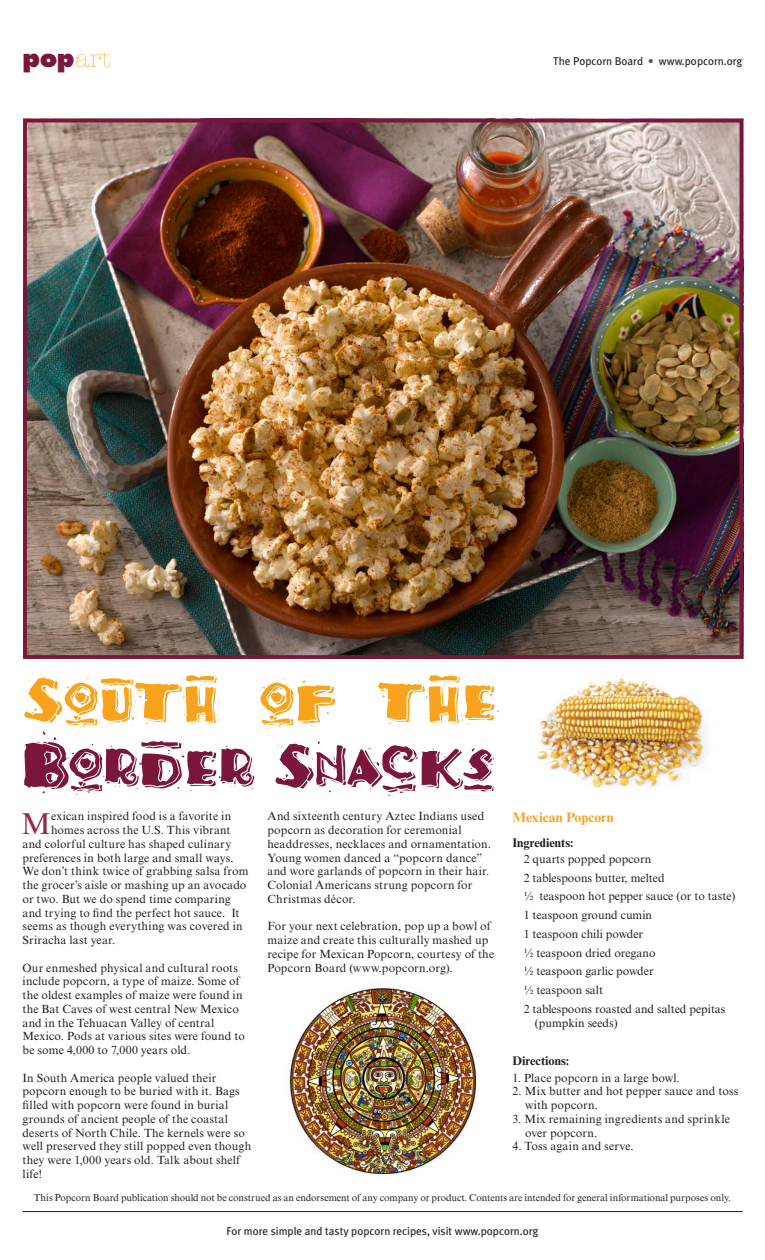
<style>
.page{position:relative;width:765px;height:1260px;background:#fff}
.page>*{position:absolute;margin:0;border:0;box-sizing:border-box;transform-origin:0 0}
.t1{font:54.88px "Taco Modern";letter-spacing:-.02em;color:#7a163c}
.t2{font:54.88px "Taco Modern";color:#f9a21c}
.t3{font:30.25px "Times New Roman MT Std";color:#8f2c47}
.t4{font:300 24.75px "American Typewriter Std";color:#fbb24c}
.t5{font:700 13.75px "Times New Roman MT Std";color:#f9a21c}
.t6{font:700 12.5px "Times New Roman MT Std";color:#231f20}
.t7{font:11.88px/13.8px "Times New Roman MT Std";letter-spacing:.015em;color:#231f20}
.t8{font:11.25px "Meta Plus";color:#231f20}
.t9{font:10px "Times New Roman MT Std";letter-spacing:-.005em;color:#231f20}
.s1{font-family:"Futura Std";font-weight:800;color:#7a163c}
.s2{font-family:"Futura Std";font-weight:800;color:#7a183d}
.s3{color:#674e3f}
</style>
<div class="page">
<hr style="left:22px;top:1211px;width:720px;height:1px;background:#231f20">
<img style="left:536px;top:677px;width:173px;height:111px">
<img style="left:288px;top:987px;width:189px;height:188px">
<img style="left:28px;top:124px;width:710px;height:530px">
<div style="left:23px;top:119px;width:720px;height:540px;border:4px solid #7a163c"></div>
<h3 class="t4" style="left:22px;top:45px;width:90px"><span class="s1">po</span><span class="s2">p</span>art</h3>
<p class="t8" style="left:553px;top:55px;width:191px">The Popcorn Board <span class="s3">•</span> www.popcorn.org</p>
<h1 class="t2" style="left:23px;top:660px;width:475px">South of the</h1>
<h1 class="t1" style="left:23px;top:726px;width:475px">Border Snacks</h1>
<p class="t7" style="left:268px;top:810px;width:225px">And sixteenth century Aztec Indians used popcorn as decoration for ceremonial headdresses, necklaces and ornamentation.<br>Young women danced a “popcorn dance” and wore garlands of popcorn in their hair.<br>Colonial Americans strung popcorn for Christmas décor.</p>
<p class="t7" style="left:268px;top:920px;width:228px">For your next celebration, pop up a bowl of maize and create this culturally mashed up recipe for Mexican Popcorn, courtesy of the Popcorn Board (www.popcorn.org).</p>
<h2 class="t3" style="left:21px;top:806px;width:31px">M</h2>
<p class="t7" style="left:51px;top:810px;width:182px">exican inspired food is a favorite in</p>
<p class="t5" style="left:512px;top:809px;width:103px">Mexican Popcorn</p>
<p class="t6" style="left:512px;top:835px;width:63px">Ingredients:</p>
<p class="t7" style="left:524px;top:850px;width:213px;line-height:18.8px">2 quarts popped popcorn<br>2 tablespoons butter, melted<br>½ teaspoon hot pepper sauce (or to taste)<br>1 teaspoon ground cumin<br>1 teaspoon chili powder<br>½ teaspoon dried oregano<br>½ teaspoon garlic powder<br>½ teaspoon salt<br>2 tablespoons roasted and salted pepitas</p>
<p class="t7" style="left:535px;top:1016px;width:84px">(pumpkin seeds)</p>
<p class="t6" style="left:512px;top:1054px;width:58px">Directions:</p>
<p class="t7" style="left:512px;top:1071px;width:169px">1. Place popcorn in a large bowl.</p>
<p class="t7" style="left:525px;top:1085px;width:215px;text-indent:-13px">2. Mix butter and hot pepper sauce and toss with popcorn.</p>
<p class="t7" style="left:525px;top:1112px;width:206px;text-indent:-13px">3. Mix remaining ingredients and sprinkle over popcorn.</p>
<p class="t7" style="left:512px;top:1140px;width:123px">4. Toss again and serve.</p>
<p class="t7" style="left:51px;top:823px;width:181px">homes across the U.S. This vibrant</p>
<p class="t7" style="left:23px;top:837px;width:210px">and colorful culture has shaped culinary</p>
<p class="t7" style="left:23px;top:851px;width:213px">preferences in both large and small ways.</p>
<p class="t7" style="left:23px;top:865px;width:228px">We don’t think twice of grabbing salsa from</p>
<p class="t7" style="left:23px;top:878px;width:225px">the grocer’s aisle or mashing up an avocado</p>
<p class="t7" style="left:23px;top:892px;width:210px">or two. But we do spend time comparing</p>
<p class="t7" style="left:23px;top:906px;width:219px">and trying to find the perfect hot sauce. It</p>
<p class="t7" style="left:23px;top:920px;width:222px">seems as though everything was covered in</p>
<p class="t7" style="left:23px;top:933px;width:94px">Sriracha last year.</p>
<p class="t7" style="left:23px;top:961px;width:224px">Our enmeshed physical and cultural roots include popcorn, a type of maize. Some of the oldest examples of maize were found in the Bat Caves of west central New Mexico and in the Tehuacan Valley of central Mexico. Pods at various sites were found to be some 4,000 to 7,000 years old.</p>
<p class="t7" style="left:23px;top:1071px;width:230px">In South America people valued their popcorn enough to be buried with it. Bags filled with popcorn were found in burial grounds of ancient people of the coastal deserts of North Chile. The kernels were so well preserved they still popped even though they were 1,000 years old. Talk about shelf life!</p>
<p class="t9" style="left:34px;top:1192px;width:699px">This Popcorn Board publication should not be construed as an endorsement of any company or product. Contents are intended for general informational purposes only.</p>
<p class="t8" style="left:227px;top:1224px;width:313px">For more simple and tasty popcorn recipes, visit www.popcorn.org</p>
</div>
